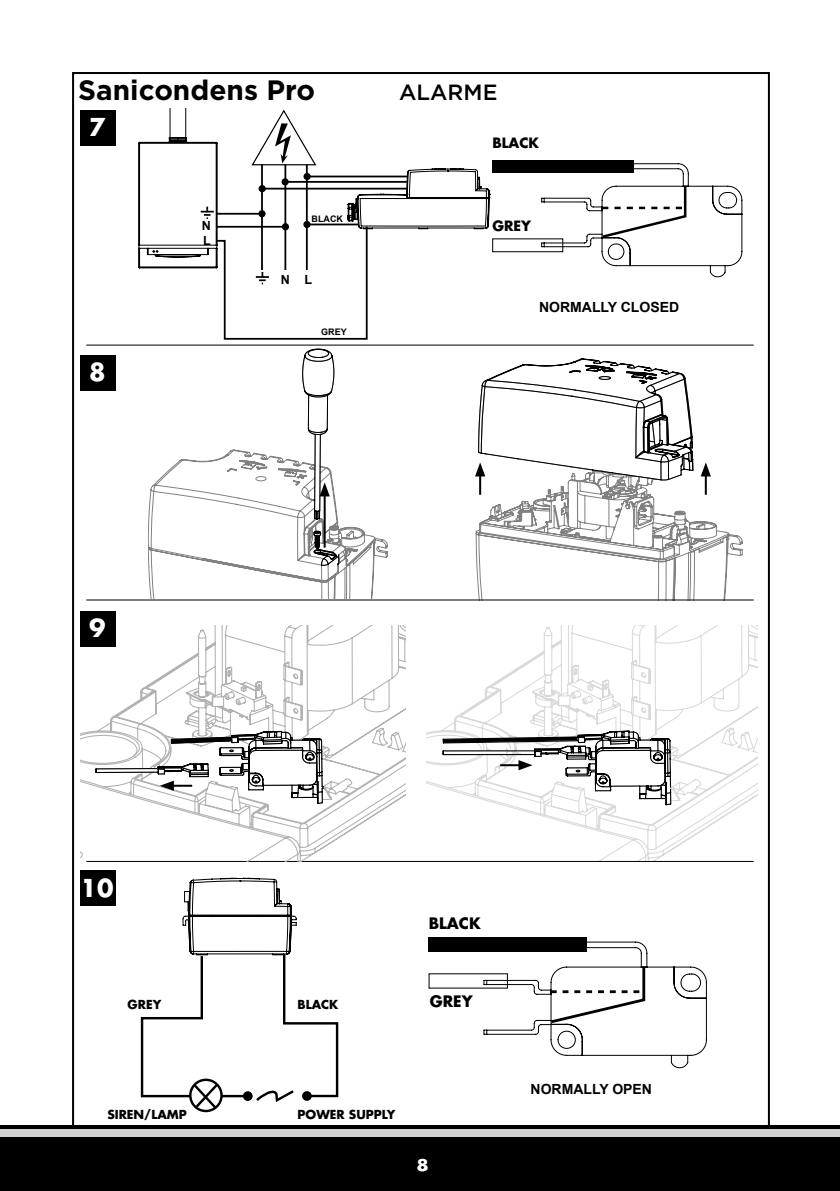
<style>
.page{position:relative;width:840px;height:1191px;background:#fff}
.page>*{position:absolute;margin:0;border:0;box-sizing:border-box;transform-origin:0 0}
.t1{font:700 28px "Gotham";color:#000}
.t2{font:700 24px "Futura Std";color:#fff}
.t3{font:500 22px "Gotham";color:#000}
.t4{font:700 15.6px "Futura Std";color:#fff;scale:1.15 1}
.t5{font:700 15.4px "Futura Std";color:#000}
.t6{font:700 14px "Arial";color:#000}
.t7{font:700 13.8px "Futura Std";color:#000}
.t8{font:700 12.6px "Arial";color:#000}
.t9{font:700 12.2px "Futura Std";color:#000}
.t10{font:700 9px "Arial";color:#000}
</style>
<div class="page">
<div style="left:0;top:1125px;width:839px;height:66px;background:#000"></div>
<div style="left:0;top:1129px;width:839px;height:62px;background:#d0d1d2"></div>
<div style="left:0;top:1137px;width:839px;height:54px;background:#000"></div>
<hr style="left:86px;top:345px;width:667px;height:1px;background:#000">
<hr style="left:86px;top:599px;width:667px;height:1px;background:#000">
<hr style="left:86px;top:861px;width:667px;height:1px;background:#000">
<svg style="left:148px;top:449px;width:239px;height:149px"></svg>
<svg style="left:302px;top:349px;width:37px;height:216px"></svg>
<svg style="left:475px;top:458px;width:267px;height:142px"></svg>
<hr style="left:704px;top:473px;width:2px;height:22px;background:#000">
<svg style="left:700px;top:462px;width:10px;height:14px"></svg>
<hr style="left:479px;top:473px;width:2px;height:22px;background:#000">
<svg style="left:475px;top:358px;width:218px;height:122px"></svg>
<div style="left:81px;top:110px;width:35px;height:35px;background:#000"></div>
<div style="left:81px;top:355px;width:35px;height:36px;background:#000"></div>
<div style="left:81px;top:611px;width:35px;height:35px;background:#000"></div>
<div style="left:81px;top:870px;width:35px;height:36px;background:#000"></div>
<div style="left:492px;top:238px;width:70px;height:14px;border:1px solid #000"></div>
<div style="left:492px;top:160px;width:142px;height:13px;background:#000"></div>
<svg style="left:540px;top:163px;width:202px;height:114px"></svg>
<svg style="left:138px;top:109px;width:351px;height:231px"></svg>
<hr style="left:217px;top:226px;width:68px;height:2px;background:#000">
<div style="left:282px;top:223px;width:7px;height:7px;background:#000;border-radius:50%"></div>
<hr style="left:216px;top:213px;width:46px;height:2px;background:#000">
<div style="left:258px;top:210px;width:7px;height:7px;background:#000;border-radius:50%"></div>
<hr style="left:307px;top:176px;width:100px;height:1px;background:#000">
<div style="left:303px;top:173px;width:7px;height:7px;background:#000;border-radius:50%"></div>
<hr style="left:285px;top:181px;width:121px;height:2px;background:#000">
<div style="left:281px;top:178px;width:7px;height:7px;background:#000;border-radius:50%"></div>
<hr style="left:262px;top:188px;width:144px;height:1px;background:#000">
<div style="left:258px;top:185px;width:7px;height:7px;background:#000;border-radius:50%"></div>
<hr style="left:307px;top:223px;width:51px;height:2px;background:#000">
<div style="left:303px;top:221px;width:7px;height:7px;background:#000;border-radius:50%"></div>
<svg style="left:81px;top:625px;width:324px;height:236px"></svg>
<svg style="left:426px;top:625px;width:330px;height:236px"></svg>
<div style="left:428px;top:937px;width:158px;height:15px;background:#000"></div>
<div style="left:189px;top:1078px;width:33px;height:34px;border:2px solid #000;border-radius:50%"></div>
<svg style="left:139px;top:847px;width:200px;height:264px"></svg>
<svg style="left:483px;top:941px;width:223px;height:127px"></svg>
<svg style="left:95px;top:730px;width:229px;height:74px"></svg>
<svg style="left:442px;top:730px;width:229px;height:76px"></svg>
<h1 class="t1" style="left:78px;top:71px;width:238px">Sanicondens Pro</h1>
<h3 class="t3" style="left:399px;top:77px;width:100px">ALARME</h3>
<h2 class="t2" style="left:89px;top:111px;width:18px">7</h2>
<p class="t7" style="left:492px;top:134px;width:48px">BLACK</p>
<h2 class="t2" style="left:89px;top:356px;width:18px">8</h2>
<h2 class="t2" style="left:89px;top:612px;width:18px">9</h2>
<p class="t8" style="left:202px;top:217px;width:11px">N</p>
<p class="t8" style="left:203px;top:231px;width:9px">L</p>
<p class="t10" style="left:311px;top:213px;width:33px">BLACK</p>
<p class="t8" style="left:281px;top:271px;width:11px">N</p>
<p class="t8" style="left:304px;top:271px;width:9px">L</p>
<p class="t10" style="left:321px;top:325px;width:27px">GREY</p>
<p class="t7" style="left:492px;top:216px;width:40px">GREY</p>
<p class="t6" style="left:538px;top:297px;width:142px">NORMALLY CLOSED</p>
<h2 class="t2" style="left:80px;top:871px;width:34px">10</h2>
<p class="t9" style="left:127px;top:996px;width:35px">GREY</p>
<p class="t9" style="left:297px;top:996px;width:42px">BLACK</p>
<p class="t5" style="left:428px;top:912px;width:53px">BLACK</p>
<p class="t5" style="left:429px;top:991px;width:44px">GREY</p>
<p class="t9" style="left:107px;top:1106px;width:81px">SIREN/LAMP</p>
<p class="t9" style="left:297px;top:1106px;width:99px">POWER SUPPLY</p>
<p class="t4" style="left:416px;top:1154px;width:12px">8</p>
<p class="t6" style="left:530px;top:1079px;width:123px">NORMALLY OPEN</p>
</div>
